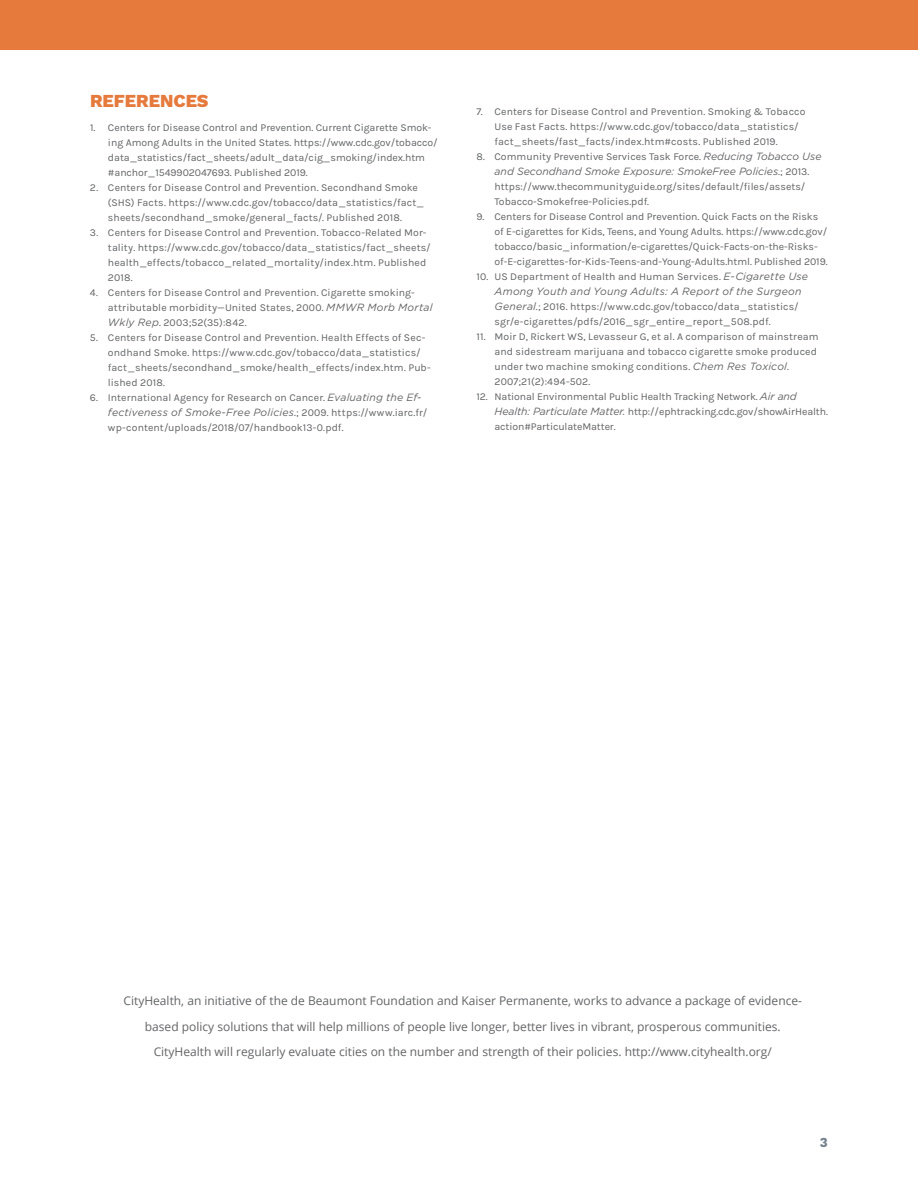
<style>
.page{position:relative;width:918px;height:1188px;background:#fff}
.page>*{position:absolute;margin:0;border:0;box-sizing:border-box;transform-origin:0 0}
.t1{font:800 18px "Work Sans";color:#e67a3d}
.t2{font:700 13.5px "Work Sans";color:#74808b}
.t3{font:12px/25.5px "Open Sans";color:#636466;text-align:center}
.t4{font:10.5px/15px "Karla";color:#636466}
.t5{font:italic 10.5px "Gotham";letter-spacing:.01em;color:#636466}
.s1{font-family:"Gotham";font-style:italic}
.s2{font-family:"Karla";font-style:normal}
</style>
<div class="page">
<div style="left:0;top:0;width:918px;height:50px;background:#e67a3d"></div>
<h1 class="t1" style="left:90px;top:90px;width:120px">REFERENCES</h1>
<p class="t4" style="left:108px;top:120px;width:331px;text-indent:-18px">1. Centers for Disease Control and Prevention. Current Cigarette Smok&shy;ing Among Adults in the United States. https://www.cdc.gov/tobacco/ data_statistics/fact_sheets/adult_data/cig_smoking/index.htm #anchor_1549902047693. Published 2019.</p>
<p class="t4" style="left:108px;top:180px;width:318px;text-indent:-18px">2. Centers for Disease Control and Prevention. Secondhand Smoke (SHS) Facts. https://www.cdc.gov/tobacco/data_statistics/fact_ sheets/secondhand_smoke/general_facts/. Published 2018.</p>
<p class="t4" style="left:108px;top:225px;width:324px;text-indent:-18px">3. Centers for Disease Control and Prevention. Tobacco-Related Mor&shy;tality. https://www.cdc.gov/tobacco/data_statistics/fact_sheets/ health_effects/tobacco_related_mortality/index.htm. Published 2018.</p>
<p class="t4" style="left:108px;top:285px;width:326px;text-indent:-18px">4. Centers for Disease Control and Prevention. Cigarette smoking&shy;attributable morbidity—United States, 2000. <span class="s1">MMWR Morb Mortal<br>Wkly Rep</span>. 2003;52(35):842.</p>
<p class="t4" style="left:108px;top:330px;width:324px;text-indent:-18px">5. Centers for Disease Control and Prevention. Health Effects of Sec&shy;ondhand Smoke. https://www.cdc.gov/tobacco/data_statistics/ fact_sheets/secondhand_smoke/health_effects/index.htm. Pub&shy;lished 2018.</p>
<p class="t4" style="left:90px;top:390px;width:333px">6. International Agency for Research on Cancer. <span class="s1">Evaluating the Ef-</span></p>
<p class="t5" style="left:108px;top:406px;width:321px">fectiveness of Smoke-Free Policies<span class="s2">.; 2009. https://www.iarc.fr/</span></p>
<p class="t4" style="left:108px;top:420px;width:237px">wp-content/uploads/2018/07/handbook13-0.pdf.</p>
<p class="t4" style="left:495px;top:104px;width:313px;text-indent:-18px">7. Centers for Disease Control and Prevention. Smoking &amp; Tobacco<br>Use Fast Facts. https://www.cdc.gov/tobacco/data_statistics/ fact_sheets/fast_facts/index.htm#costs. Published 2019.</p>
<p class="t4" style="left:477px;top:149px;width:347px">8. Community Preventive Services Task Force. <span class="s1">Reducing Tobacco Use</span></p>
<p class="t5" style="left:495px;top:165px;width:316px">and Secondhand Smoke Exposure: SmokeFree Policies<span class="s2">.; 2013.</span></p>
<p class="t4" style="left:495px;top:179px;width:312px">https://www.thecommunityguide.org/sites/default/files/assets/<br>Tobacco-Smokefree-Policies.pdf.</p>
<p class="t4" style="left:495px;top:209px;width:335px;text-indent:-18px">9. Centers for Disease Control and Prevention. Quick Facts on the Risks of E-cigarettes for Kids, Teens, and Young Adults. https://www.cdc.gov/ tobacco/basic_information/e-cigarettes/Quick-Facts-on-the-Risks&shy;of-E-cigarettes-for-Kids-Teens-and-Young-Adults.html. Published 2019.</p>
<p class="t4" style="left:477px;top:269px;width:333px">10. US Department of Health and Human Services. <span class="s1">E-Cigarette Use</span></p>
<p class="t5" style="left:495px;top:285px;width:308px">Among Youth and Young Adults: A Report of the Surgeon</p>
<p class="t4" style="left:495px;top:299px;width:306px"><span class="s1">General</span>.; 2016. https://www.cdc.gov/tobacco/data_statistics/ sgr/e-cigarettes/pdfs/2016_sgr_entire_report_508.pdf.</p>
<p class="t4" style="left:495px;top:329px;width:326px;text-indent:-18px">11. Moir D, Rickert WS, Levasseur G, et al. A comparison of mainstream and sidestream marijuana and tobacco cigarette smoke produced under two machine smoking conditions. <span class="s1">Chem Res Toxicol</span>.<br>2007;21(2):494-502.</p>
<p class="t4" style="left:495px;top:389px;width:335px;text-indent:-18px">12. National Environmental Public Health Tracking Network. <span class="s1">Air and<br>Health: Particulate Matter.</span> http://ephtracking.cdc.gov/showAirHealth. action#ParticulateMatter.</p>
<p class="t3" style="left:124px;top:988px;width:680px">CityHealth, an initiative of the de Beaumont Foundation and Kaiser Permanente, works to advance a package of evidence&shy;based policy solutions that will help millions of people live longer, better lives in vibrant, prosperous communities.<br>CityHealth will regularly evaluate cities on the number and strength of their policies. http://www.cityhealth.org/</p>
<p class="t2" style="left:820px;top:1134px;width:10px">3</p>
</div>
